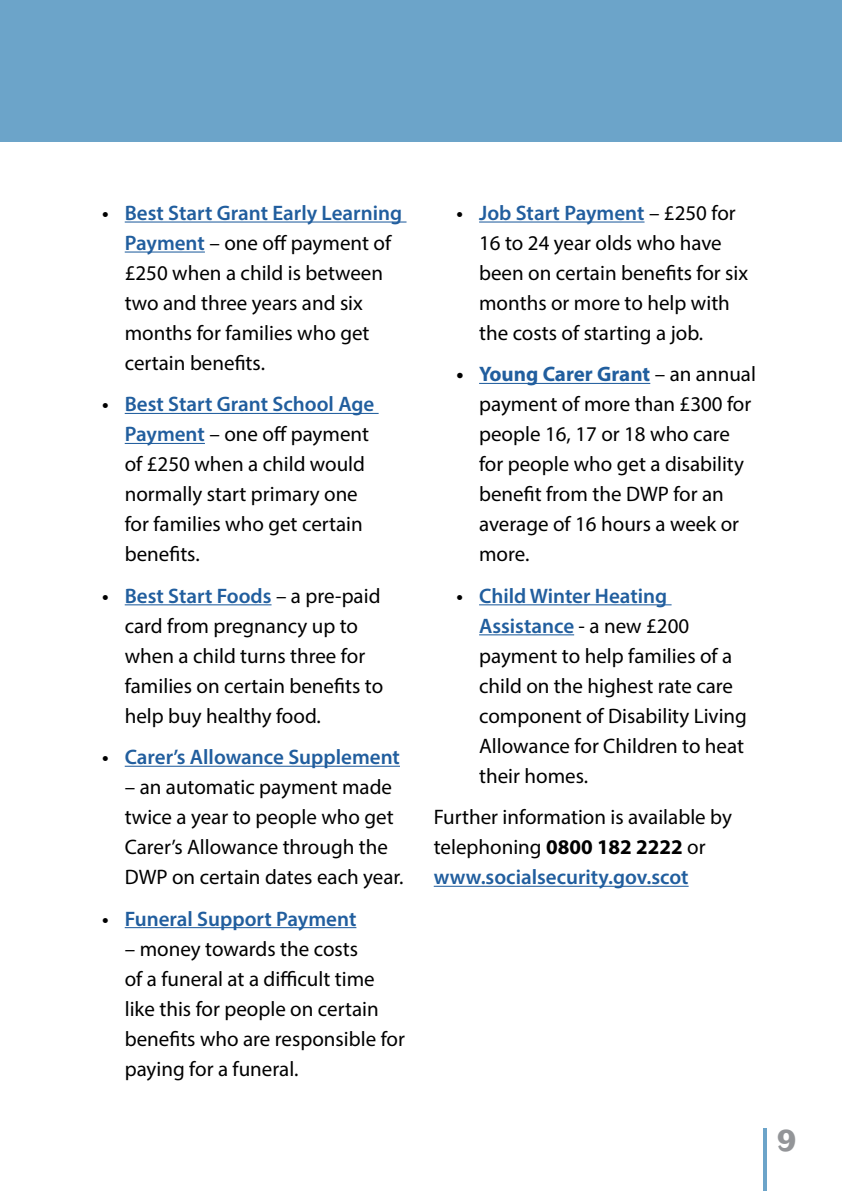
<style>
.page{position:relative;width:842px;height:1191px;background:#fff}
.page>*{position:absolute;margin:0;border:0;box-sizing:border-box;transform-origin:0 0}
.t1{font:700 30px "Cosmos BQ";color:#939598}
.t2{font:21px/30px "Myriad Pro";color:#000}
.t3{font:600 21px "Myriad Pro";color:#215e9e}
.s1{font-weight:600}
.s2{font-weight:600;color:#215e9e}
.s3{color:#000}
.s4{font-weight:700}
.s5{font-weight:700;color:#215e9e}
</style>
<div class="page">
<div style="left:0;top:0;width:842px;height:142px;background:#6ca4c9"></div>
<hr style="left:763px;top:1128px;width:3px;height:63px;background:#6ca4c9">
<hr style="left:125px;top:221px;width:281px;height:1px;background:#215e9e">
<hr style="left:125px;top:251px;width:80px;height:1px;background:#215e9e">
<hr style="left:125px;top:413px;width:254px;height:1px;background:#215e9e">
<hr style="left:125px;top:443px;width:80px;height:1px;background:#215e9e">
<hr style="left:125px;top:604px;width:147px;height:1px;background:#215e9e">
<hr style="left:125px;top:765px;width:275px;height:1px;background:#215e9e">
<hr style="left:125px;top:927px;width:231px;height:1px;background:#215e9e">
<hr style="left:479px;top:221px;width:165px;height:1px;background:#215e9e">
<hr style="left:479px;top:383px;width:171px;height:1px;background:#215e9e">
<hr style="left:479px;top:604px;width:193px;height:1px;background:#215e9e">
<hr style="left:479px;top:634px;width:95px;height:1px;background:#215e9e">
<hr style="left:434px;top:885px;width:255px;height:1px;background:#215e9e">
<p class="t2" style="left:125px;top:197px;width:279px;text-indent:-23px"><span class="s1">•</span> <span class="s2">Best Start Grant Early Learning<br>Payment</span> – one off payment of £250 when a child is between two and three years and six months for families who get certain benefits.</p>
<p class="t2" style="left:125px;top:389px;width:251px;text-indent:-23px"><span class="s1">•</span> <span class="s2">Best Start Grant School Age<br>Payment</span> – one off payment of £250 when a child would normally start primary one for families who get certain benefits.</p>
<p class="t2" style="left:125px;top:580px;width:260px;text-indent:-23px"><span class="s1">•</span> <span class="s2">Best Start Foods</span> – a pre-paid card from pregnancy up to when a child turns three for families on certain benefits to help buy healthy food.</p>
<p class="t3" style="left:102px;top:744px;width:299px"><span class="s3">•</span> Carer’s Allowance Supplement</p>
<p class="t2" style="left:125px;top:772px;width:280px">– an automatic payment made twice a year to people who get<br>Carer’s Allowance through the<br>DWP on certain dates each year.</p>
<p class="t3" style="left:102px;top:905px;width:256px"><span class="s3">•</span> Funeral Support Payment</p>
<p class="t2" style="left:125px;top:933px;width:282px">– money towards the costs<br>of a funeral at a difficult time like this for people on certain benefits who are responsible for paying for a funeral.</p>
<p class="t2" style="left:479px;top:197px;width:271px;text-indent:-23px"><span class="s1">•</span> <span class="s2">Job Start Payment</span> – £250 for<br>16 to 24 year olds who have been on certain benefits for six months or more to help with the costs of starting a job.</p>
<p class="t2" style="left:479px;top:359px;width:278px;text-indent:-23px"><span class="s4">•</span> <span class="s5">Young Carer Grant</span> – an annual payment of more than £300 for people 16, 17 or 18 who care for people who get a disability benefit from the DWP for an average of 16 hours a week or more.</p>
<p class="t2" style="left:479px;top:580px;width:269px;text-indent:-23px"><span class="s1">•</span> <span class="s2">Child Winter Heating<br>Assistance</span> - a new £200 payment to help families of a child on the highest rate care component of Disability Living<br>Allowance for Children to heat their homes.</p>
<p class="t2" style="left:434px;top:802px;width:300px">Further information is available by telephoning <span class="s4">0800 182 2222</span> or <span class="s2">www.socialsecurity.gov.scot</span></p>
<h1 class="t1" style="left:777px;top:1123px;width:22px">9</h1>
</div>
